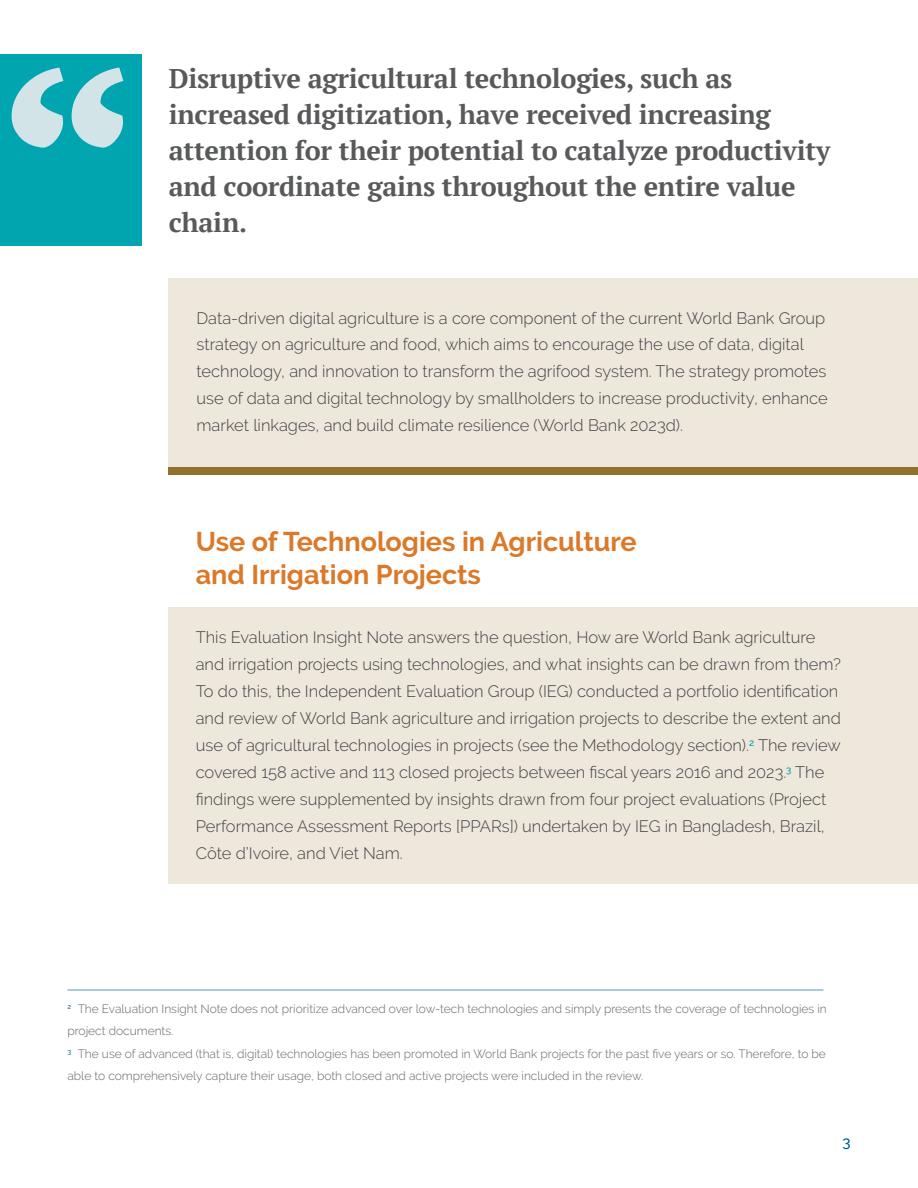
<style>
.page{position:relative;width:918px;height:1188px;background:#fff}
.page>*{position:absolute;margin:0;border:0;box-sizing:border-box;transform-origin:0 0}
.t1{font:700 27px/36px "PT Serif";letter-spacing:-.01em;color:#58595b}
.t2{font:700 27px/32.4px "Raleway";color:#db7929}
.t3{font:300 16.5px/27px "Raleway";color:#414042}
.t4{font:500 15px "Raleway";color:#005c96}
.t5{font:300 12px/22.5px "Raleway";color:#636466}
</style>
<div class="page">
<div style="left:0;top:54px;width:142px;height:191px;background:#00a5af"></div>
<div style="left:169px;top:607px;width:749px;height:277px;background:#ede7dc"></div>
<hr style="left:68px;top:989px;width:756px;height:2px;background:#8abfcb">
<div style="left:169px;top:463px;width:749px;height:12px;background:#91712c"></div>
<div style="left:169px;top:278px;width:749px;height:188px;background:#ede7dc"></div>
<svg style="left:12px;top:68px;width:111px;height:80px"></svg>
<h1 class="t1" style="left:169px;top:60px;width:663px">Disruptive agricultural technologies, such as increased digitization, have received increasing attention for their potential to catalyze productivity and coordinate gains throughout the entire value</h1>
<p class="t3" style="left:197px;top:304px;width:633px">Data-driven digital agriculture is a core component of the current World Bank Group strategy on agriculture and food, which aims to encourage the use of data, digital technology, and innovation to transform the agrifood system. The strategy promotes use of data and digital technology by smallholders to increase productivity, enhance market linkages, and build climate resilience (World Bank 2023d).</p>
<h1 class="t2" style="left:196px;top:526px;width:442px">Use of Technologies in Agriculture and Irrigation Projects</h1>
<p class="t3" style="left:196px;top:624px;width:647px">This Evaluation Insight Note answers the question, How are World Bank agriculture and irrigation projects using technologies, and what insights can be drawn from them?<br>To do this, the Independent Evaluation Group (IEG) conducted a portfolio identification and review of World Bank agriculture and irrigation projects to describe the extent and use of agricultural technologies in projects (see the Methodology section).<sup>2</sup> The review covered 158 active and 113 closed projects between fiscal years 2016 and 2023.<sup>3</sup> The findings were supplemented by insights drawn from four project evaluations (Project Performance Assessment Reports [PPARs]) undertaken by IEG in Bangladesh, Brazil, Côte d’Ivoire, and Viet Nam.</p>
<p class="t5" style="left:68px;top:997px;width:761px"><sup>2</sup> The Evaluation Insight Note does not prioritize advanced over low-tech technologies and simply presents the coverage of technologies in project documents.<br><sup>3</sup> The use of advanced (that is, digital) technologies has been promoted in World Bank projects for the past five years or so. Therefore, to be able to comprehensively capture their usage, both closed and active projects were included in the review.</p>
<p class="t4" style="left:842px;top:1133px;width:10px">3</p>
</div>
